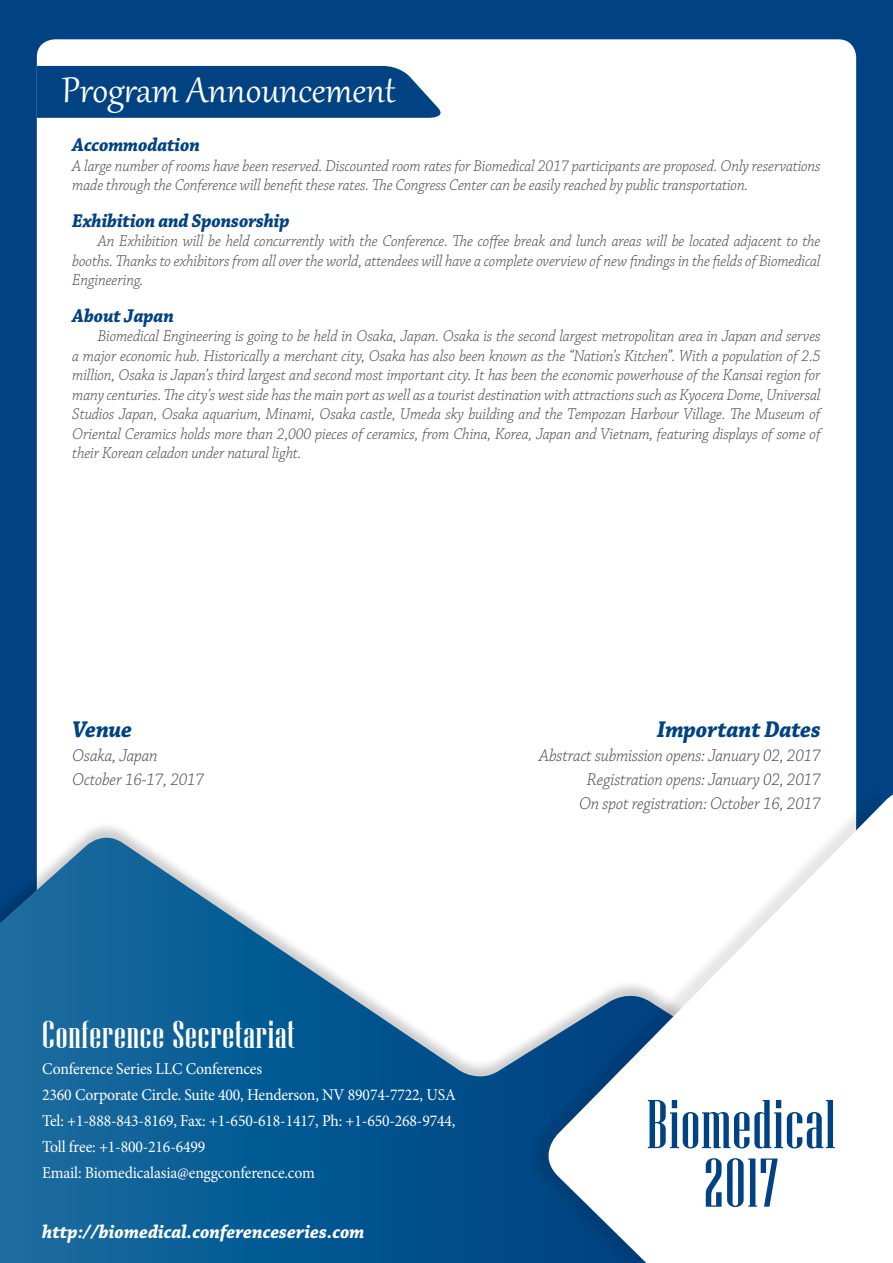
<style>
.page{position:relative;width:893px;height:1263px;background:#004282}
.page>*{position:absolute;margin:0;border:0;box-sizing:border-box;transform-origin:0 0}
.t1{font:68.85px/58.5px "Niagara Solid";letter-spacing:.02em;color:#004282;text-align:center}
.t2{font:43.95px "Gabriola";color:#fff}
.t3{font:38.85px "Niagara Solid";letter-spacing:.02em;color:#fff;scale:1.1 1}
.t4{font:italic 700 24px "Chaparral Pro";letter-spacing:-.01em;color:#004282;scale:.95 1}
.t5{font:italic 700 19.5px "Chaparral Pro";letter-spacing:-.01em;color:#004282;scale:.95 1}
.t6{font:italic 700 19.5px "Chaparral Pro";color:#fff;scale:.95 1}
.t7{font:italic 300 18px/24px "Chaparral Pro";letter-spacing:-.01em;color:#4d4d4f;scale:.95 1}
.t8{font:italic 300 16.5px/19.5px "Chaparral Pro";letter-spacing:-.01em;color:#4d4d4f;text-align:justify;scale:.95 1}
.t9{font:16.5px/26px "Minion Pro";letter-spacing:-.01em;color:#fff;scale:.95 1}
</style>
<div class="page">
<div style="left:37px;top:39px;width:819px;height:1122px;background:#fff;border-radius:18px"></div>
<div style="left:37px;top:66px;width:404px;height:52px;background:#004282"></div>
<div style="left:0;top:821px;width:893px;height:441px;background:#000;opacity:.2"></div>
<svg style="left:0;top:838px;width:526px;height:425px"></svg>
<div style="left:526px;top:787px;width:360px;height:476px;background:#000;opacity:.1"></div>
<svg style="left:537px;top:795px;width:356px;height:468px"></svg>
<h2 class="t2" style="left:62px;top:62px;width:335px">Program Announcement</h2>
<p class="t5" style="left:72px;top:134px;width:136px">Accommodation</p>
<p class="t8" style="left:72px;top:157px;width:789px">A large number of rooms have been reserved. Discounted room rates for Biomedical 2017 participants are proposed. Only reservations made through the Conference will benefit these rates. The Congress Center can be easily reached by public transportation.</p>
<p class="t5" style="left:72px;top:209px;width:230px">Exhibition and Sponsorship</p>
<p class="t8" style="left:72px;top:232px;width:789px;text-indent:26px">An Exhibition will be held concurrently with the Conference. The coffee break and lunch areas will be located adjacent to the booths. Thanks to exhibitors from all over the world, attendees will have a complete overview of new findings in the fields of Biomedical Engineering.</p>
<p class="t5" style="left:72px;top:304px;width:108px">About Japan</p>
<p class="t8" style="left:72px;top:327px;width:789px;text-indent:26px">Biomedical Engineering is going to be held in Osaka, Japan. Osaka is the second largest metropolitan area in Japan and serves a major economic hub. Historically a merchant city, Osaka has also been known as the “Nation’s Kitchen”. With a population of 2.5 million, Osaka is Japan’s third largest and second most important city. It has been the economic powerhouse of the Kansai region for many centuries. The city’s west side has the main port as well as a tourist destination with attractions such as Kyocera Dome, Universal Studios Japan, Osaka aquarium, Minami, Osaka castle, Umeda sky building and the Tempozan Harbour Village. The Museum of Oriental Ceramics holds more than 2,000 pieces of ceramics, from China, Korea, Japan and Vietnam, featuring displays of some of their Korean celadon under natural light.</p>
<h3 class="t4" style="left:72px;top:716px;width:65px">Venue</h3>
<p class="t7" style="left:72px;top:745px;width:140px">Osaka, Japan<br>October 16-17, 2017</p>
<h3 class="t4" style="left:657px;top:716px;width:174px">Important Dates</h3>
<p class="t7" style="left:539px;top:745px;width:298px;text-align:right">Abstract submission opens: January 02, 2017<br>Registration opens: January 02, 2017<br>On spot registration: October 16, 2017</p>
<h3 class="t3" style="left:42px;top:1014px;width:232px">Conference Secretariat</h3>
<p class="t9" style="left:42px;top:1055px;width:437px">Conference Series LLC Conferences<br>2360 Corporate Circle. Suite 400, Henderson, NV 89074-7722, USA Tel: +1-888-843-8169, Fax: +1-650-618-1417, Ph: +1-650-268-9744, Toll free: +1-800-216-6499<br>Email: Biomedicalasia@enggconference.com</p>
<p class="t6" style="left:42px;top:1220px;width:341px">http://biomedical.conferenceseries.com</p>
<h1 class="t1" style="left:647px;top:1095px;width:190px">Biomedical<br>2017</h1>
</div>
